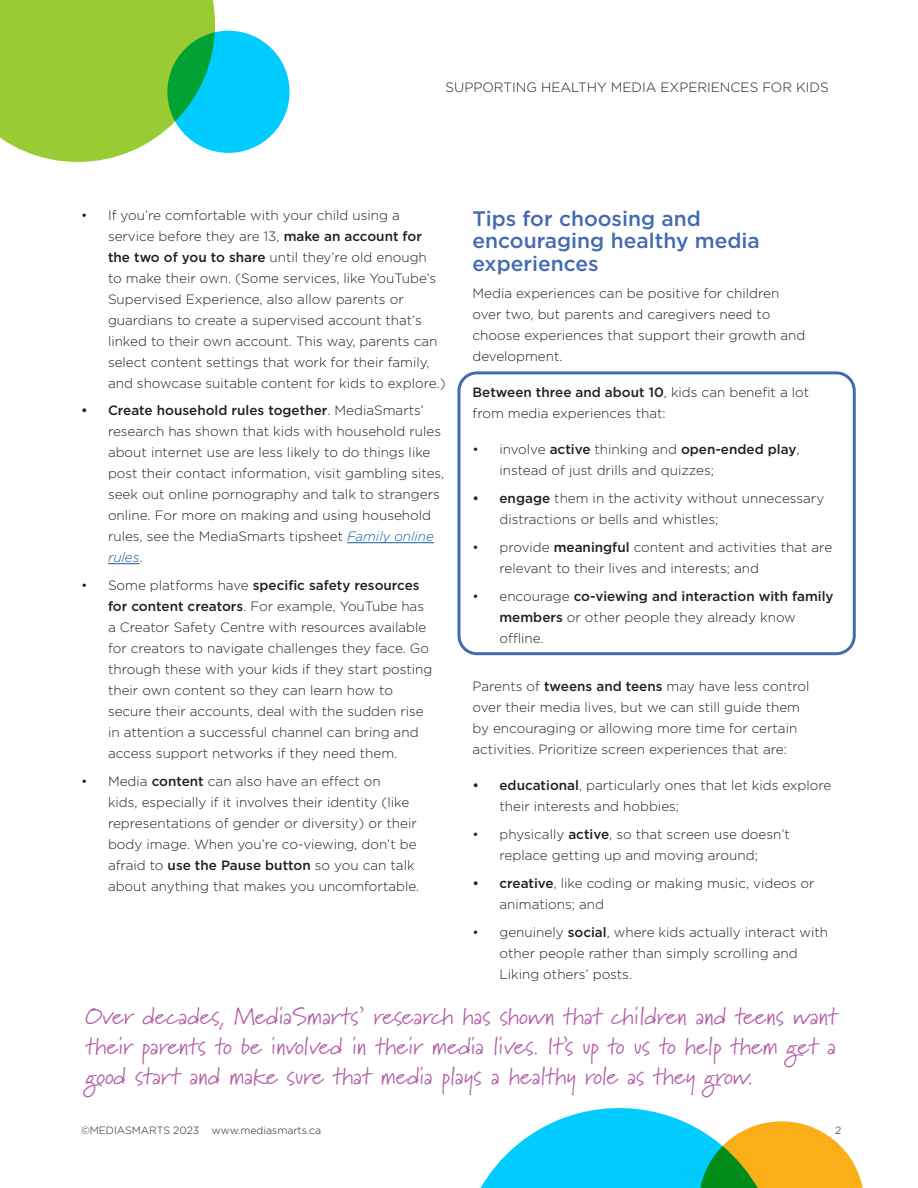
<style>
.page{position:relative;width:918px;height:1188px;background:#fff}
.page>*{position:absolute;margin:0;border:0;box-sizing:border-box;transform-origin:0 0}
.t1{font:24px/30px "Marydale";color:#b35fa6;text-align:justify}
.t2{font:500 21px/22.5px "Gotham";color:#436ab3}
.t3{font:300 13.5px/21px "Gotham";color:#231f20}
.t4{font:300 10.5px "Gotham";color:#231f20}
.s1{font-weight:500}
.s2{font-style:italic;color:#175d9e}
</style>
<div class="page">
<div style="left:458px;top:371px;width:398px;height:284px;border:3px solid #406ab4;border-radius:18px"></div>
<hr style="left:347px;top:542px;width:87px;height:1px;background:#175d9e">
<hr style="left:108px;top:563px;width:32px;height:1px;background:#175d9e">
<svg style="left:0;top:0;width:215px;height:162px;background:#a1d044"></svg>
<svg style="left:167px;top:31px;width:123px;height:122px;background:#01c4d7"></svg>
<svg style="left:480px;top:1108px;width:383px;height:80px"></svg>
<p class="t3" style="left:446px;top:76px;width:385px">SUPPORTING HEALTHY MEDIA EXPERIENCES FOR KIDS</p>
<p class="t3" style="left:108px;top:204px;width:339px;text-indent:-27px">• If you’re comfortable with your child using a service before they are 13, <span class="s1">make an account for the two of you to share</span> until they’re old enough<br>to make their own. (Some services, like YouTube’s Supervised Experience, also allow parents or guardians to create a supervised account that’s linked to their own account. This way, parents can select content settings that work for their family, and showcase suitable content for kids to explore.)</p>
<p class="t3" style="left:108px;top:400px;width:338px;text-indent:-27px"><span class="s1">• Create household rules together</span>. MediaSmarts’ research has shown that kids with household rules about internet use are less likely to do things like post their contact information, visit gambling sites, seek out online pornography and talk to strangers online. For more on making and using household rules, see the MediaSmarts tipsheet <span class="s2">Family online rules</span>.</p>
<p class="t3" style="left:108px;top:574px;width:326px;text-indent:-27px">• Some platforms have <span class="s1">specific safety resources for content creators</span>. For example, YouTube has a Creator Safety Centre with resources available for creators to navigate challenges they face. Go through these with your kids if they start posting their own content so they can learn how to secure their accounts, deal with the sudden rise in attention a successful channel can bring and access support networks if they need them.</p>
<p class="t3" style="left:108px;top:770px;width:313px;text-indent:-27px">• Media <span class="s1">content</span> can also have an effect on<br>kids, especially if it involves their identity (like representations of gender or diversity) or their body image. When you’re co-viewing, don’t be afraid to <span class="s1">use the Pause button</span> so you can talk about anything that makes you uncomfortable.</p>
<h2 class="t2" style="left:472px;top:207px;width:289px">Tips for choosing and encouraging healthy media experiences</h2>
<p class="t3" style="left:472px;top:283px;width:334px">Media experiences can be positive for children over two, but parents and caregivers need to choose experiences that support their growth and development.</p>
<p class="t3" style="left:472px;top:382px;width:338px"><span class="s1">Between three and about 10</span>, kids can benefit a lot from media experiences that:</p>
<p class="t3" style="left:500px;top:439px;width:302px;text-indent:-27px">• involve <span class="s1">active</span> thinking and <span class="s1">open-ended play</span>, instead of just drills and quizzes;</p>
<p class="t3" style="left:500px;top:487px;width:326px;text-indent:-27px"><span class="s1">• engage</span> them in the activity without unnecessary distractions or bells and whistles;</p>
<p class="t3" style="left:500px;top:536px;width:334px;text-indent:-27px">• provide <span class="s1">meaningful</span> content and activities that are relevant to their lives and interests; and</p>
<p class="t3" style="left:500px;top:585px;width:336px;text-indent:-27px">• encourage <span class="s1">co-viewing and interaction with family members</span> or other people they already know offline.</p>
<p class="t3" style="left:472px;top:676px;width:339px">Parents of <span class="s1">tweens and teens</span> may have less control over their media lives, but we can still guide them by encouraging or allowing more time for certain activities. Prioritize screen experiences that are:</p>
<p class="t3" style="left:500px;top:775px;width:334px;text-indent:-27px"><span class="s1">• educational</span>, particularly ones that let kids explore their interests and hobbies;</p>
<p class="t3" style="left:472px;top:823px;width:319px;text-align:center">• physically <span class="s1">active</span>, so that screen use doesn’t replace getting up and moving around;</p>
<p class="t3" style="left:500px;top:872px;width:317px;text-indent:-27px"><span class="s1">• creative</span>, like coding or making music, videos or animations; and</p>
<p class="t3" style="left:500px;top:921px;width:330px;text-indent:-27px">• genuinely <span class="s1">social</span>, where kids actually interact with other people rather than simply scrolling and<br>Liking others’ posts.</p>
<h1 class="t1" style="left:86px;top:1001px;width:754px">Over decades, MediaSmarts’ research has shown that children and teens want their parents to be involved in their media lives. It’s up to us to help them get a good start and make sure that media plays a healthy role as they grow.</h1>
<p class="t4" style="left:81px;top:1123px;width:242px">©MEDIASMARTS 2023 www.mediasmarts.ca</p>
<p class="t4" style="left:835px;top:1124px;width:8px">2</p>
</div>
